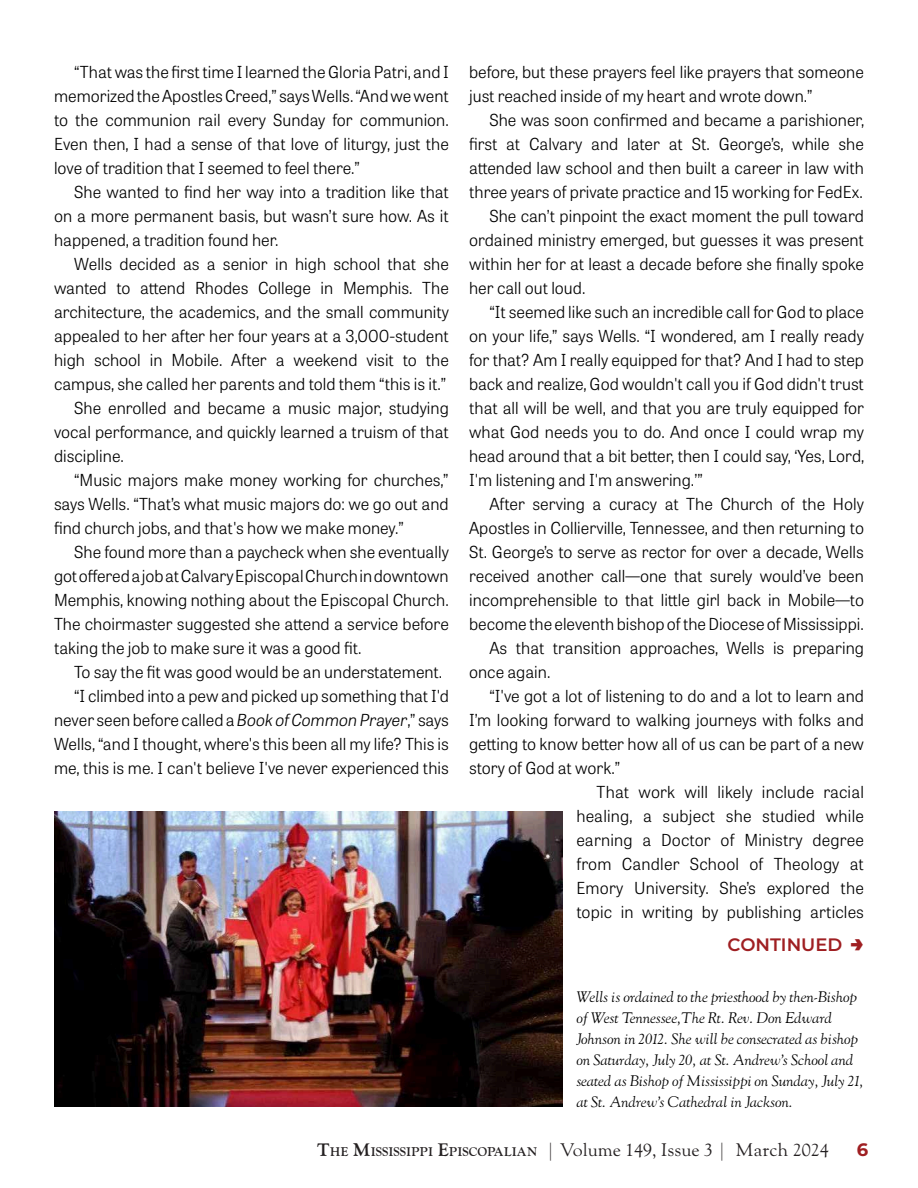
<style>
.page{position:relative;width:918px;height:1188px;background:#fff}
.page>*{position:absolute;margin:0;border:0;box-sizing:border-box;transform-origin:0 0}
.t1{font:18px "LTC Goudy Oldstyle Pro";color:#231f20}
.t2{font:600 18px "Montserrat";color:#9f1f22}
.t3{font:700 18px "Montserrat";color:#9f1f22}
.t4{font:300 16.5px/24px "Tablet Gothic";color:#000;text-align:justify}
.t5{font:italic 15px/21px "LTC Goudy Oldstyle Pro";letter-spacing:-.01em;color:#000}
.s1{font-style:italic}
.s2{font-weight:900;font-size:22.5px}
.s3{font-weight:700}
.s4{font-weight:700;font-size:12.6px}
</style>
<div class="page">
<img style="left:54px;top:811px;width:509px;height:296px">
<p class="t4" style="left:54px;top:59px;width:396px;text-indent:20px">“That was the first time I learned the Gloria Patri, and I memorized the Apostles Creed,” says Wells. “And we went to the communion rail every Sunday for communion.<br>Even then, I had a sense of that love of liturgy, just the love of tradition that I seemed to feel there.”</p>
<p class="t4" style="left:54px;top:179px;width:396px;text-indent:20px">She wanted to find her way into a tradition like that on a more permanent basis, but wasn’t sure how. As it happened, a tradition found her.</p>
<p class="t4" style="left:74px;top:252px;width:376px">Wells decided as a senior in high school that she</p>
<p class="t4" style="left:54px;top:276px;width:396px">wanted to attend Rhodes College in Memphis. The</p>
<p class="t4" style="left:54px;top:300px;width:396px">architecture, the academics, and the small community</p>
<p class="t4" style="left:54px;top:324px;width:396px">appealed to her after her four years at a 3,000-student</p>
<p class="t4" style="left:54px;top:348px;width:396px">high school in Mobile. After a weekend visit to the</p>
<p class="t4" style="left:54px;top:372px;width:394px">campus, she called her parents and told them “this is it.”</p>
<p class="t4" style="left:74px;top:396px;width:376px">She enrolled and became a music major, studying</p>
<p class="t4" style="left:54px;top:420px;width:396px">vocal performance, and quickly learned a truism of that</p>
<p class="t4" style="left:54px;top:444px;width:71px">discipline.</p>
<p class="t4" style="left:74px;top:468px;width:376px">“Music majors make money working for churches,”</p>
<p class="t4" style="left:54px;top:492px;width:396px">says Wells. “That’s what music majors do: we go out and</p>
<p class="t4" style="left:54px;top:516px;width:351px">find church jobs, and that's how we make money.”</p>
<p class="t4" style="left:74px;top:540px;width:376px">She found more than a paycheck when she eventually</p>
<p class="t4" style="left:54px;top:564px;width:396px">got offered a job at Calvary Episcopal Church in downtown</p>
<p class="t4" style="left:54px;top:588px;width:396px">Memphis, knowing nothing about the Episcopal Church.</p>
<p class="t4" style="left:54px;top:612px;width:396px">The choirmaster suggested she attend a service before</p>
<p class="t4" style="left:54px;top:636px;width:309px">taking the job to make sure it was a good fit.</p>
<p class="t4" style="left:74px;top:660px;width:370px">To say the fit was good would be an understatement.</p>
<p class="t4" style="left:74px;top:684px;width:376px">“I climbed into a pew and picked up something that I'd</p>
<p class="t4" style="left:54px;top:708px;width:396px">never seen before called a <span class="s1">Book of Common Prayer</span>,” says</p>
<p class="t4" style="left:54px;top:732px;width:396px">Wells, “and I thought, where's this been all my life? This is</p>
<p class="t4" style="left:54px;top:756px;width:396px">me, this is me. I can't believe I've never experienced this</p>
<p class="t4" style="left:469px;top:60px;width:396px">before, but these prayers feel like prayers that someone just reached inside of my heart and wrote down.”</p>
<p class="t4" style="left:489px;top:108px;width:376px">She was soon confirmed and became a parishioner,</p>
<p class="t4" style="left:469px;top:132px;width:396px">first at Calvary and later at St. George’s, while she</p>
<p class="t4" style="left:469px;top:156px;width:396px">attended law school and then built a career in law with</p>
<p class="t4" style="left:469px;top:180px;width:395px">three years of private practice and 15 working for FedEx.</p>
<p class="t4" style="left:489px;top:204px;width:376px">She can’t pinpoint the exact moment the pull toward</p>
<p class="t4" style="left:469px;top:228px;width:396px">ordained ministry emerged, but guesses it was present</p>
<p class="t4" style="left:469px;top:252px;width:396px">within her for at least a decade before she finally spoke</p>
<p class="t4" style="left:469px;top:276px;width:118px">her call out loud.</p>
<p class="t4" style="left:489px;top:300px;width:376px">“It seemed like such an incredible call for God to place</p>
<p class="t4" style="left:469px;top:324px;width:396px">on your life,” says Wells. “I wondered, am I really ready</p>
<p class="t4" style="left:469px;top:348px;width:396px">for that? Am I really equipped for that? And I had to step</p>
<p class="t4" style="left:469px;top:372px;width:396px">back and realize, God wouldn't call you if God didn't trust</p>
<p class="t4" style="left:469px;top:396px;width:396px">that all will be well, and that you are truly equipped for</p>
<p class="t4" style="left:469px;top:420px;width:396px">what God needs you to do. And once I could wrap my</p>
<p class="t4" style="left:469px;top:444px;width:396px">head around that a bit better, then I could say, ‘Yes, Lord,</p>
<p class="t4" style="left:469px;top:468px;width:235px">I'm listening and I'm answering.’”</p>
<p class="t4" style="left:489px;top:492px;width:376px">After serving a curacy at The Church of the Holy</p>
<p class="t4" style="left:469px;top:516px;width:396px">Apostles in Collierville, Tennessee, and then returning to</p>
<p class="t4" style="left:469px;top:540px;width:396px">St. George’s to serve as rector for over a decade, Wells</p>
<p class="t4" style="left:469px;top:564px;width:396px">received another call—one that surely would’ve been</p>
<p class="t4" style="left:469px;top:588px;width:396px">incomprehensible to that little girl back in Mobile—to</p>
<p class="t4" style="left:469px;top:612px;width:396px">become the eleventh bishop of the Diocese of Mississippi.</p>
<p class="t4" style="left:489px;top:636px;width:376px">As that transition approaches, Wells is preparing</p>
<p class="t4" style="left:469px;top:660px;width:83px">once again.</p>
<p class="t4" style="left:489px;top:684px;width:376px">“I've got a lot of listening to do and a lot to learn and</p>
<p class="t4" style="left:469px;top:708px;width:396px">I’m looking forward to walking journeys with folks and</p>
<p class="t4" style="left:469px;top:732px;width:396px">getting to know better how all of us can be part of a new</p>
<p class="t4" style="left:469px;top:756px;width:153px">story of God at work.”</p>
<p class="t4" style="left:597px;top:780px;width:269px">That work will likely include racial</p>
<p class="t4" style="left:576px;top:804px;width:289px">healing, a subject she studied while</p>
<p class="t4" style="left:576px;top:828px;width:289px">earning a Doctor of Ministry degree</p>
<p class="t4" style="left:576px;top:852px;width:289px">from Candler School of Theology at</p>
<p class="t4" style="left:576px;top:876px;width:289px">Emory University. She’s explored the</p>
<p class="t4" style="left:576px;top:900px;width:289px">topic in writing by publishing articles</p>
<p class="t2" style="left:728px;top:932px;width:138px">CONTINUED <span class="s2">→</span></p>
<p class="t5" style="left:576px;top:987px;width:289px">Wells is ordained to the priesthood by then-Bishop of West Tennessee,The Rt. Rev. Don Edward Johnson in 2012. She will be consecrated as bishop on Saturday, July 20, at St. Andrew’s School and seated as Bishop of Mississippi on Sunday, July 21, at St. Andrew’s Cathedral in Jackson.</p>
<p class="t1" style="left:317px;top:1140px;width:513px"><span class="s3">T</span><span class="s4">HE</span> <span class="s3">M</span><span class="s4">ISSISSIPPI</span> <span class="s3">E</span><span class="s4">PISCOPALIAN</span> | Volume 149, Issue 3 | March 2024</p>
<p class="t3" style="left:857px;top:1137px;width:13px">6</p>
</div>
